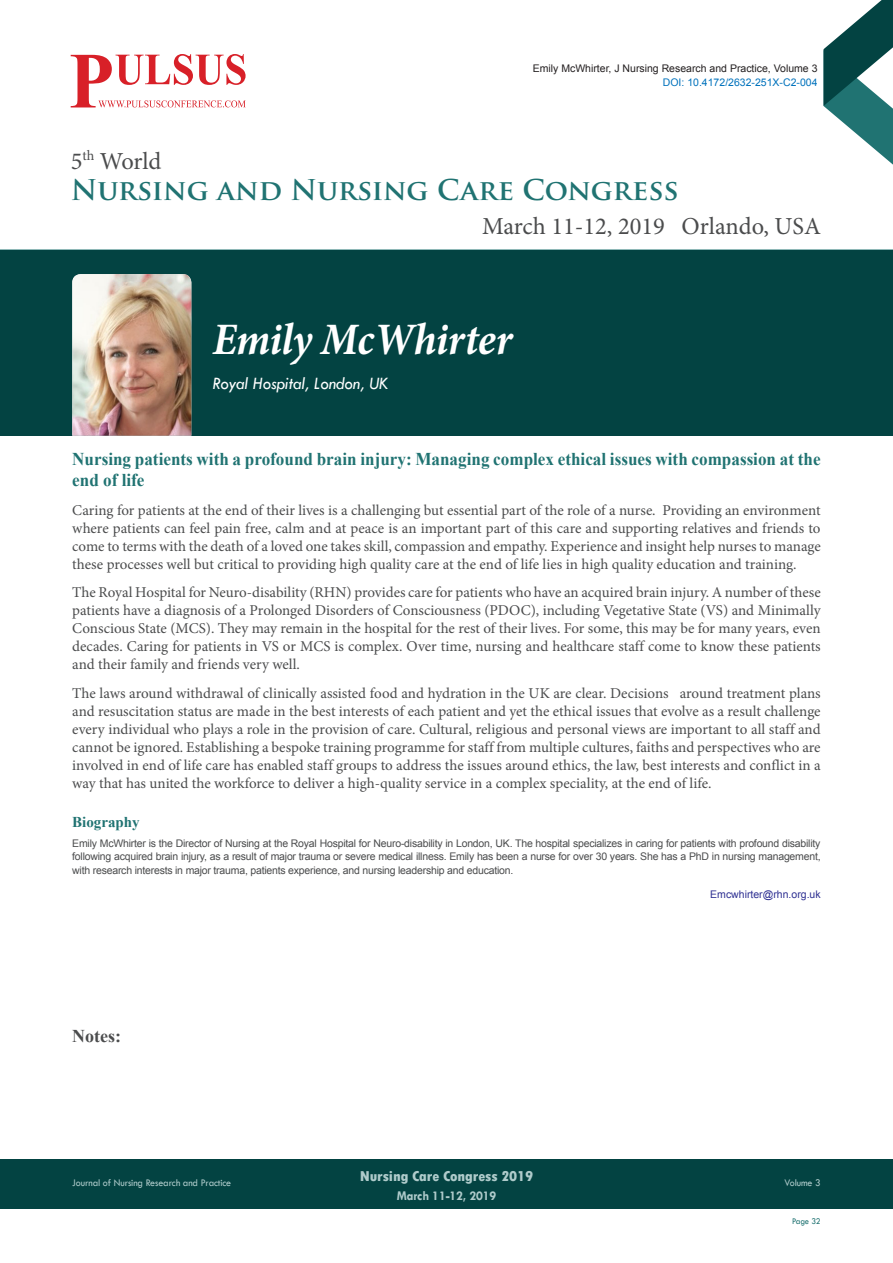
<style>
.page{position:relative;width:893px;height:1263px;background:#fff}
.page>*{position:absolute;margin:0;border:0;box-sizing:border-box;transform-origin:0 0}
.t1{font:italic 700 45px "Minion Pro";letter-spacing:-.015em;color:#fff;scale:.95 1}
.t2{font:700 27.9px "Trajan Pro";color:#207372}
.t3{font:24.45px "Minion Pro";color:#4b4c4d}
.t4{font:700 18px/21px "Times New Roman";color:#207372;scale:.95 1}
.t5{font:italic 18px "Tw Cen";letter-spacing:-.01em;color:#fff;scale:.95 1}
.t6{font:700 18px "Times New Roman";color:#4b4c4d}
.Abstract{font:15px/18px "Minion Pro";color:#4b4c4d;text-align:justify}
.t7{font:800 condensed 15px "Tw Cen";letter-spacing:-.01em;color:#afcbcb;scale:1.1 1}
.Bio_Heading{font:700 15px "Times New Roman";color:#207372}
.t8{font:700 13.5px "Tw Cen";letter-spacing:-.01em;color:#afcbcb;scale:.95 1}
.Biography{font:10.5px/13.5px "Arial";letter-spacing:-.02em;color:#4b4c4d;text-align:justify}
.t9{font:10.5px "Arial";color:#231f20}
.t10{font:10.5px "Tw Cen";letter-spacing:-.01em;color:#afcbcb;scale:.95 1}
.t11{font:10.5px "Arial";color:#0072bc}
.Biography-2{font:10.5px "Arial";color:#2e3092}
.t12{font:9px "Tw Cen";letter-spacing:-.02em;color:#207372;scale:.95 1}
</style>
<div class="page">
<div style="left:0;top:1159px;width:892px;height:49px;background:#034342"></div>
<hr style="left:0;top:250px;width:893px;height:1px;background:#207372">
<svg style="left:71px;top:54px;width:175px;height:53px"></svg>
<svg style="left:823px;top:0;width:70px;height:165px"></svg>
<div style="left:0;top:250px;width:892px;height:186px;background:#034342"></div>
<img style="left:72px;top:274px;width:119px;height:162px">
<h3 class="t3" style="left:71px;top:144px;width:92px">5<sup>th</sup> World</h3>
<p class="t9" style="left:533px;top:61px;width:286px">Emily McWhirter, J Nursing Research and Practice, Volume 3</p>
<p class="t11" style="left:663px;top:76px;width:156px">DOI: 10.4172/2632-251X-C2-004</p>
<h2 class="t2" style="left:71px;top:173px;width:610px">Nursing and Nursing Care Congress</h2>
<h3 class="t3" style="left:482px;top:209px;width:340px">March 11-12, 2019 Orlando, USA</h3>
<p class="t1" style="left:213px;top:307px;width:317px">Emily McWhirter</p>
<p class="t5" style="left:213px;top:372px;width:187px">Royal Hospital, London, UK</p>
<p class="t4" style="left:72px;top:448px;width:789px">Nursing patients with a profound brain injury: Managing complex ethical issues with compassion at the end of life</p>
<p class="Abstract" style="left:72px;top:501px;width:750px">Caring for patients at the end of their lives is a challenging but essential part of the role of a nurse. Providing an environment where patients can feel pain free, calm and at peace is an important part of this care and supporting relatives and friends to come to terms with the death of a loved one takes skill, compassion and empathy. Experience and insight help nurses to manage these processes well but critical to providing high quality care at the end of life lies in high quality education and training.</p>
<p class="Abstract" style="left:72px;top:583px;width:750px">The Royal Hospital for Neuro-disability (RHN) provides care for patients who have an acquired brain injury. A number of these patients have a diagnosis of a Prolonged Disorders of Consciousness (PDOC), including Vegetative State (VS) and Minimally Conscious State (MCS). They may remain in the hospital for the rest of their lives. For some, this may be for many years, even decades. Caring for patients in VS or MCS is complex. Over time, nursing and healthcare staff come to know these patients and their family and friends very well.</p>
<p class="Abstract" style="left:72px;top:684px;width:750px">The laws around withdrawal of clinically assisted food and hydration in the UK are clear. Decisions around treatment plans and resuscitation status are made in the best interests of each patient and yet the ethical issues that evolve as a result challenge every individual who plays a role in the provision of care. Cultural, religious and personal views are important to all staff and cannot be ignored. Establishing a bespoke training programme for staff from multiple cultures, faiths and perspectives who are involved in end of life care has enabled staff groups to address the issues around ethics, the law, best interests and conflict in a way that has united the workforce to deliver a high-quality service in a complex speciality, at the end of life.</p>
<p class="Bio_Heading" style="left:72px;top:812px;width:69px">Biography</p>
<p class="Biography" style="left:72px;top:837px;width:750px">Emily McWhirter is the Director of Nursing at the Royal Hospital for Neuro-disability in London, UK. The hospital specializes in caring for patients with profound disability following acquired brain injury, as a result of major trauma or severe medical illness. Emily has been a nurse for over 30 years. She has a PhD in nursing management, with research interests in major trauma, patients experience, and nursing leadership and education.</p>
<p class="Biography-2" style="left:710px;top:887px;width:112px">Emcwhirter@rhn.org.uk</p>
<p class="t6" style="left:72px;top:1024px;width:50px">Notes:</p>
<p class="t7" style="left:360px;top:1167px;width:159px">Nursing Care Congress 2019</p>
<p class="t8" style="left:397px;top:1187px;width:106px">March 11-12, 2019</p>
<p class="t10" style="left:72px;top:1176px;width:169px">Journal of Nursing Research and Practice</p>
<p class="t10" style="left:784px;top:1176px;width:40px">Volume 3</p>
<p class="t12" style="left:792px;top:1215px;width:32px">Page 32</p>
</div>
